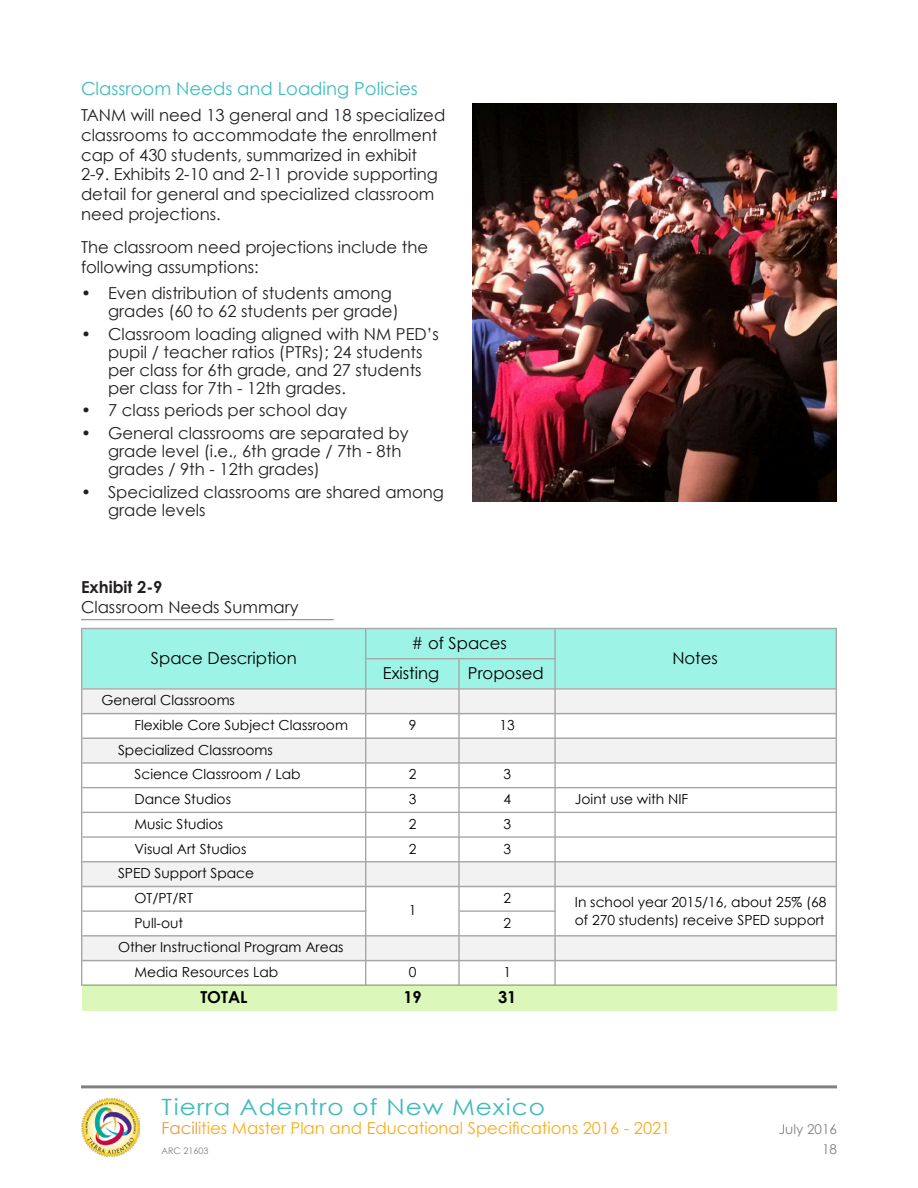
<style>
.page{position:relative;width:918px;height:1188px;background:#fff}
.page>*{position:absolute;margin:0;border:0;box-sizing:border-box;transform-origin:0 0}
.t1{font:22.5px "Century Gothic";letter-spacing:.04em;color:#40bbbe;scale:1.1 1}
.Heading_3{font:18px "Century Gothic";color:#40bbbe}
.Exhibit{font:16.5px/19.8px "Century Gothic";color:#231f20}
.t2{font:16.5px "Century Gothic";color:#faac17}
.t3{font:16.5px "Century Gothic";color:#000}
.t4{font:700 16.5px "Century Gothic";color:#000}
.t5{font:13.8px/24.8px "Century Gothic";color:#000}
.t6{font:13.5px "Century Gothic";color:#808083}
.t7{font:9px "Century Gothic";color:#808083}
.s1{font-weight:700}
.s2{color:#e59d3a}
</style>
<div class="page">
<hr style="left:81px;top:1085px;width:756px;height:3px;background:#808083">
<img style="left:81px;top:1097px;width:59px;height:60px">
<hr style="left:81px;top:619px;width:253px;height:1px;background:#808083">
<div style="left:82px;top:629px;width:755px;height:61px;background:#9df4e6"></div>
<div style="left:82px;top:688px;width:755px;height:26px;background:#f2f2f2"></div>
<div style="left:82px;top:738px;width:755px;height:26px;background:#f2f2f2"></div>
<div style="left:82px;top:861px;width:755px;height:26px;background:#f2f2f2"></div>
<div style="left:82px;top:935px;width:755px;height:26px;background:#f2f2f2"></div>
<div style="left:82px;top:985px;width:755px;height:26px;background:#dbf7b9"></div>
<hr style="left:82px;top:910px;width:284px;height:2px;background:#a6a6a6">
<hr style="left:81px;top:628px;width:1px;height:358px;background:#a6a6a6">
<hr style="left:365px;top:629px;width:1px;height:357px;background:#a6a6a6">
<hr style="left:554px;top:629px;width:2px;height:357px;background:#a6a6a6">
<hr style="left:836px;top:629px;width:1px;height:357px;background:#a6a6a6">
<hr style="left:458px;top:659px;width:2px;height:327px;background:#a6a6a6">
<hr style="left:82px;top:628px;width:755px;height:1px;background:#a6a6a6">
<hr style="left:366px;top:658px;width:190px;height:1px;background:#a6a6a6">
<hr style="left:82px;top:688px;width:755px;height:2px;background:#a6a6a6">
<hr style="left:82px;top:713px;width:755px;height:1px;background:#a6a6a6">
<hr style="left:82px;top:738px;width:755px;height:1px;background:#a6a6a6">
<hr style="left:82px;top:762px;width:755px;height:2px;background:#a6a6a6">
<hr style="left:82px;top:787px;width:755px;height:1px;background:#a6a6a6">
<hr style="left:82px;top:812px;width:755px;height:1px;background:#a6a6a6">
<hr style="left:82px;top:836px;width:755px;height:2px;background:#a6a6a6">
<hr style="left:82px;top:861px;width:755px;height:1px;background:#a6a6a6">
<hr style="left:82px;top:886px;width:755px;height:1px;background:#a6a6a6">
<hr style="left:460px;top:910px;width:96px;height:2px;background:#a6a6a6">
<hr style="left:82px;top:935px;width:755px;height:2px;background:#a6a6a6">
<hr style="left:82px;top:960px;width:755px;height:1px;background:#a6a6a6">
<hr style="left:82px;top:985px;width:755px;height:1px;background:#a6a6a6">
<img style="left:473px;top:104px;width:364px;height:398px">
<p class="Heading_3" style="left:81px;top:77px;width:338px">Classroom Needs and Loading Policies</p>
<p class="Exhibit" style="left:81px;top:105px;width:366px">TANM will need 13 general and 18 specialized classrooms to accommodate the enrollment cap of 430 students, summarized in exhibit 2-9. Exhibits 2-10 and 2-11 provide supporting detail for general and specialized classroom need projections.</p>
<p class="Exhibit" style="left:81px;top:237px;width:349px">The classroom need projections include the following assumptions:</p>
<p class="Exhibit" style="left:108px;top:284px;width:292px;line-height:18px;text-indent:-27px">• Even distribution of students among grades (60 to 62 students per grade)</p>
<p class="Exhibit" style="left:108px;top:325px;width:332px;line-height:18px;text-indent:-27px">• Classroom loading aligned with NM PED’s pupil / teacher ratios (PTRs); 24 students per class for 6th grade, and 27 students per class for 7th - 12th grades.</p>
<p class="Exhibit" style="left:81px;top:400px;width:268px">• 7 class periods per school day</p>
<p class="Exhibit" style="left:108px;top:424px;width:302px;line-height:18px;text-indent:-27px">• General classrooms are separated by grade level (i.e., 6th grade / 7th - 8th grades / 9th - 12th grades)</p>
<p class="Exhibit" style="left:108px;top:482px;width:338px;line-height:18px;text-indent:-27px">• Specialized classrooms are shared among grade levels</p>
<p class="Exhibit" style="left:81px;top:577px;width:219px"><span class="s1">Exhibit 2-9<br></span>Classroom Needs Summary</p>
<p class="t3" style="left:151px;top:648px;width:147px">Space Description</p>
<p class="t5" style="left:135px;top:688px;width:215px;text-indent:-33px">General Classrooms<br>Flexible Core Subject Classroom</p>
<p class="t5" style="left:135px;top:737px;width:168px;text-indent:-16px">Specialized Classrooms<br>Science Classroom / Lab</p>
<p class="t3" style="left:412px;top:633px;width:97px"># of Spaces</p>
<p class="t3" style="left:383px;top:663px;width:58px">Existing</p>
<p class="t3" style="left:468px;top:663px;width:77px">Proposed</p>
<p class="t5" style="left:409px;top:712px;width:9px">9</p>
<p class="t5" style="left:499px;top:712px;width:17px">13</p>
<p class="t5" style="left:409px;top:762px;width:9px">2</p>
<p class="t5" style="left:504px;top:762px;width:9px">3</p>
<p class="t3" style="left:672px;top:648px;width:47px">Notes</p>
<p class="t5" style="left:134px;top:787px;width:98px">Dance Studios</p>
<p class="t5" style="left:409px;top:787px;width:9px">3</p>
<p class="t5" style="left:504px;top:787px;width:9px">4</p>
<p class="t5" style="left:575px;top:787px;width:115px">Joint use with NIF</p>
<p class="t5" style="left:134px;top:811px;width:90px">Music Studios</p>
<p class="t5" style="left:409px;top:811px;width:9px">2</p>
<p class="t5" style="left:504px;top:811px;width:9px">3</p>
<p class="t5" style="left:134px;top:836px;width:113px">Visual Art Studios</p>
<p class="t5" style="left:409px;top:836px;width:9px">2</p>
<p class="t5" style="left:504px;top:836px;width:9px">3</p>
<p class="t5" style="left:134px;top:861px;width:121px;text-indent:-16px">SPED Support Space<br>OT/PT/RT</p>
<p class="t5" style="left:504px;top:885px;width:9px">2</p>
<p class="t5" style="left:409px;top:898px;width:9px">1</p>
<p class="t5" style="left:575px;top:893px;width:253px;line-height:17.9px">In school year 2015/16, about 25% (68 of 270 students) receive SPED support</p>
<p class="t5" style="left:134px;top:910px;width:50px">Pull-out</p>
<p class="t5" style="left:504px;top:910px;width:9px">2</p>
<p class="t5" style="left:134px;top:935px;width:211px;text-indent:-16px">Other Instructional Program Areas<br>Media Resources Lab</p>
<p class="t5" style="left:409px;top:959px;width:9px">0</p>
<p class="t5" style="left:504px;top:959px;width:9px">1</p>
<p class="t4" style="left:200px;top:987px;width:49px">TOTAL</p>
<p class="t4" style="left:403px;top:987px;width:20px">19</p>
<p class="t4" style="left:498px;top:987px;width:20px">31</p>
<h1 class="t1" style="left:161px;top:1093px;width:350px">Tierra Adentro of New Mexico</h1>
<p class="t2" style="left:161px;top:1118px;width:510px"><span class="s2">Facil</span>ities Master Plan and Educational Specifications 2016 - 2021</p>
<p class="t6" style="left:779px;top:1121px;width:60px">July 2016</p>
<p class="t7" style="left:161px;top:1145px;width:48px">ARC 21603</p>
<p class="t6" style="left:822px;top:1140px;width:16px">18</p>
</div>
